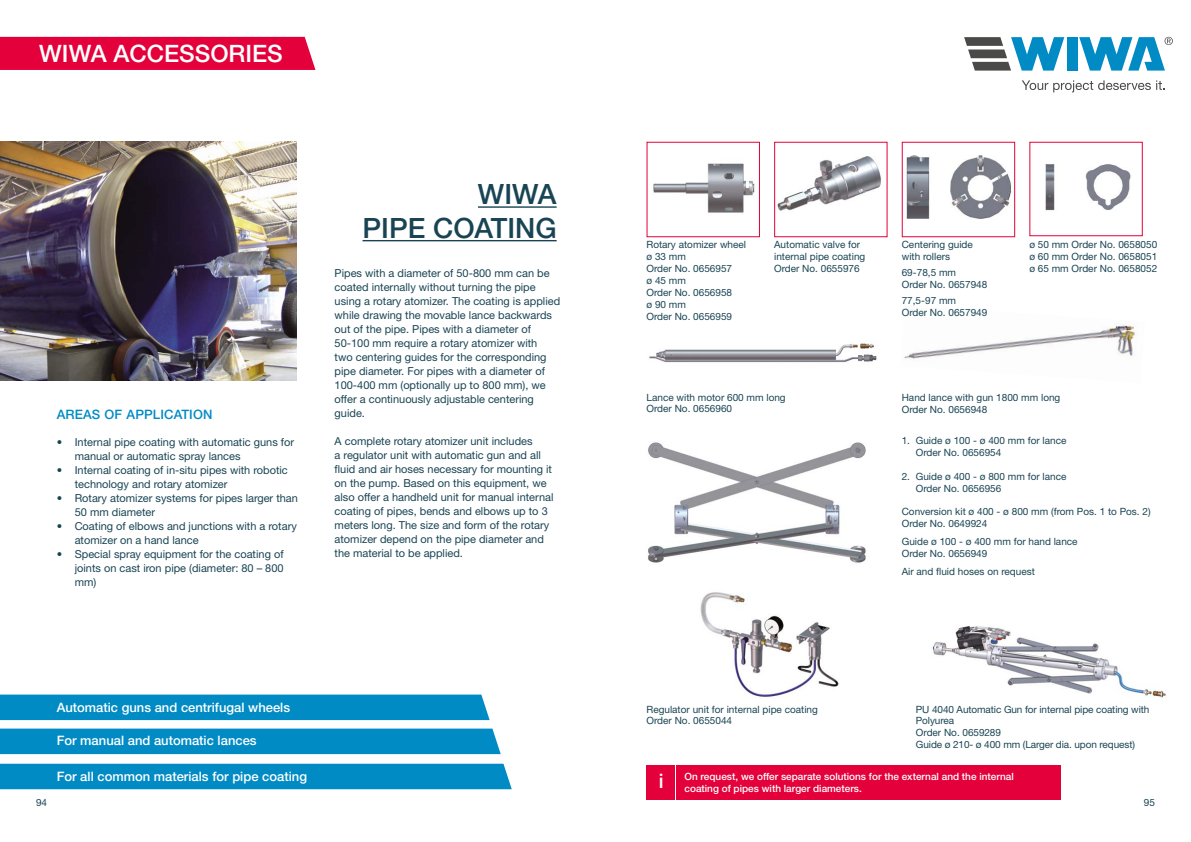
<style>
.page{position:relative;width:1191px;height:842px;background:#fff}
.page>*{position:absolute;margin:0;border:0;box-sizing:border-box;transform-origin:0 0}
.t1{font:500 28px/33.6px "Helvetica Neue LT Std";color:#194453;text-align:right}
.t2{font:500 24px "Helvetica Neue LT Std";color:#fff}
.t3{font:500 13px "Helvetica Neue LT Std";color:#fff}
.t4{font:500 13px "Helvetica Neue LT Std";letter-spacing:.01em;color:#008bc5}
.t5{font:11px/14px "Helvetica Neue LT Std";color:#194453}
.t6{font:10px/12px "Helvetica Neue LT Std";color:#194453}
.t7{font:500 10px/12px "Helvetica Neue LT Std";color:#fff}
.s1{font-size:20px}
</style>
<div class="page">
<svg style="left:1022px;top:80px;width:128px;height:12px"></svg>
<svg style="left:1156px;top:80px;width:8px;height:10px"></svg>
<div style="left:1066px;top:37px;width:11px;height:34px;background:#008bc5"></div>
<svg style="left:964px;top:37px;width:100px;height:34px"></svg>
<svg style="left:1079px;top:37px;width:93px;height:34px"></svg>
<div style="left:0;top:694px;width:489px;height:26px;background:#008bc5"></div>
<div style="left:0;top:729px;width:501px;height:25px;background:#008bc5"></div>
<div style="left:0;top:764px;width:512px;height:25px;background:#008bc5"></div>
<img style="left:0;top:142px;width:296px;height:239px">
<hr style="left:478px;top:206px;width:78px;height:2px;background:#194453">
<hr style="left:362px;top:240px;width:194px;height:1px;background:#194453">
<div style="left:0;top:37px;width:315px;height:33px;background:#e4003a"></div>
<img style="left:649px;top:343px;width:228px;height:20px">
<img style="left:904px;top:322px;width:231px;height:37px">
<img style="left:653px;top:163px;width:102px;height:50px">
<img style="left:777px;top:156px;width:104px;height:55px">
<img style="left:906px;top:155px;width:106px;height:64px">
<img style="left:1045px;top:164px;width:86px;height:47px">
<img style="left:700px;top:592px;width:139px;height:105px">
<img style="left:648px;top:442px;width:218px;height:121px">
<img style="left:932px;top:626px;width:234px;height:72px">
<div style="left:646px;top:765px;width:28px;height:34px;background:#e4003a"></div>
<div style="left:676px;top:765px;width:384px;height:34px;background:#e4003a"></div>
<h2 class="t2" style="left:39px;top:39px;width:245px">WIWA ACCESSORIES</h2>
<p class="t4" style="left:57px;top:406px;width:157px">AREAS OF APPLICATION</p>
<p class="t5" style="left:75px;top:435px;width:221px;text-indent:-18px">• Internal pipe coating with automatic guns for manual or automatic spray lances</p>
<p class="t5" style="left:75px;top:463px;width:215px;text-indent:-18px">• Internal coating of in-situ pipes with robotic technology and rotary atomizer</p>
<p class="t5" style="left:75px;top:491px;width:225px;text-indent:-18px">• Rotary atomizer systems for pipes larger than<br>50 mm diameter</p>
<p class="t5" style="left:75px;top:519px;width:224px;text-indent:-18px">• Coating of elbows and junctions with a rotary atomizer on a hand lance</p>
<p class="t5" style="left:75px;top:547px;width:210px;text-align:justify;text-indent:-18px">• Special spray equipment for the coating of joints on cast iron pipe (diameter: 80 – 800 mm)</p>
<h1 class="t1" style="left:362px;top:177px;width:196px">WIWA<br>PIPE COATING</h1>
<p class="t5" style="left:334px;top:266px;width:227px">Pipes with a diameter of 50-800 mm can be coated internally without turning the pipe using a rotary atomizer. The coating is applied while drawing the movable lance backwards out of the pipe. Pipes with a diameter of 50-100 mm require a rotary atomizer with<br>two centering guides for the corresponding pipe diameter. For pipes with a diameter of 100-400 mm (optionally up to 800 mm), we offer a continuously adjustable centering guide.</p>
<p class="t5" style="left:334px;top:434px;width:220px">A complete rotary atomizer unit includes<br>a regulator unit with automatic gun and all fluid and air hoses necessary for mounting it on the pump. Based on this equipment, we also offer a handheld unit for manual internal coating of pipes, bends and elbows up to 3 meters long. The size and form of the rotary atomizer depend on the pipe diameter and the material to be applied.</p>
<p class="t3" style="left:57px;top:699px;width:235px">Automatic guns and centrifugal wheels</p>
<p class="t3" style="left:57px;top:733px;width:201px">For manual and automatic lances</p>
<p class="t3" style="left:57px;top:769px;width:252px">For all common materials for pipe coating</p>
<p class="t6" style="left:646px;top:238px;width:101px">Rotary atomizer wheel ø 33 mm<br>Order No. 0656957<br>ø 45 mm<br>Order No. 0656958<br>ø 90 mm<br>Order No. 0656959</p>
<p class="t6" style="left:774px;top:238px;width:93px">Automatic valve for internal pipe coating<br>Order No. 0655976</p>
<p class="t6" style="left:901px;top:238px;width:73px">Centering guide with rollers</p>
<p class="t6" style="left:901px;top:266px;width:87px">69-78,5 mm<br>Order No. 0657948</p>
<p class="t6" style="left:901px;top:294px;width:87px">77,5-97 mm<br>Order No. 0657949</p>
<p class="t6" style="left:1029px;top:238px;width:129px;text-align:justify">ø 50 mm Order No. 0658050 ø 60 mm Order No. 0658051 ø 65 mm Order No. 0658052</p>
<p class="t6" style="left:646px;top:392px;width:141px;line-height:11px">Lance with motor 600 mm long<br>Order No. 0656960</p>
<p class="t6" style="left:901px;top:392px;width:160px">Hand lance with gun 1800 mm long<br>Order No. 0656948</p>
<p class="t6" style="left:646px;top:704px;width:173px;line-height:11px">Regulator unit for internal pipe coating<br>Order No. 0655044</p>
<p class="t6" style="left:915px;top:434px;width:152px;text-indent:-14px">1. Guide ø 100 - ø 400 mm for lance<br>Order No. 0656954</p>
<p class="t6" style="left:915px;top:470px;width:152px;text-indent:-14px">2. Guide ø 400 - ø 800 mm for lance<br>Order No. 0656956</p>
<p class="t6" style="left:901px;top:505px;width:250px">Conversion kit ø 400 - ø 800 mm (from Pos. 1 to Pos. 2)<br>Order No. 0649924</p>
<p class="t6" style="left:901px;top:535px;width:177px">Guide ø 100 - ø 400 mm for hand lance<br>Order No. 0656949</p>
<p class="t6" style="left:901px;top:565px;width:135px">Air and fluid hoses on request</p>
<p class="t6" style="left:916px;top:704px;width:235px;line-height:11px">PU 4040 Automatic Gun for internal pipe coating with<br>Polyurea</p>
<p class="t6" style="left:916px;top:726px;width:220px">Order No. 0659289<br>Guide ø 210- ø 400 mm (Larger dia. upon request)</p>
<p class="t7" style="left:684px;top:770px;width:331px;text-indent:-26px"><span class="s1">i</span> On request, we offer separate solutions for the external and the internal coating of pipes with larger diameters.</p>
<p class="t6" style="left:36px;top:796px;width:13px">94</p>
<p class="t6" style="left:1143px;top:796px;width:13px">95</p>
</div>
